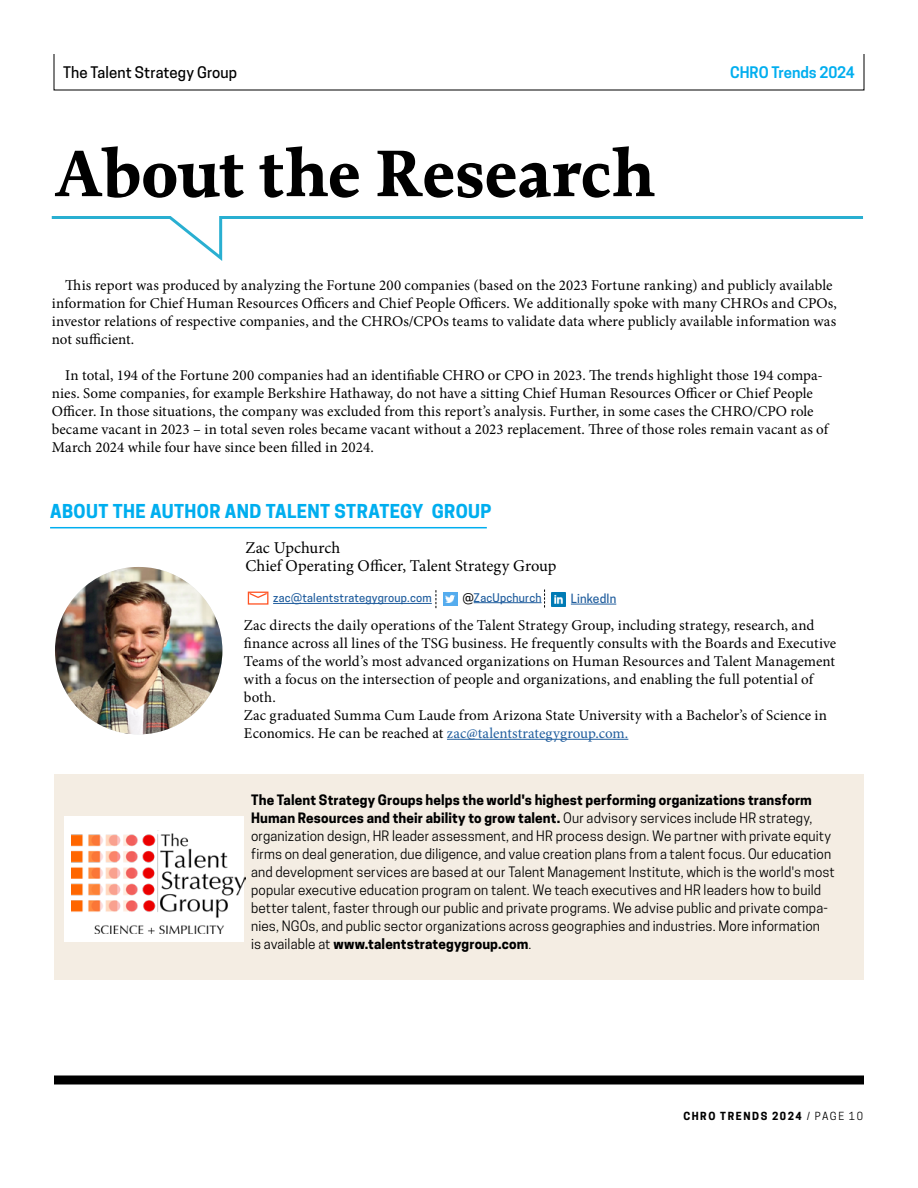
<style>
.page{position:relative;width:918px;height:1188px;background:#fff}
.page>*{position:absolute;margin:0;border:0;box-sizing:border-box;transform-origin:0 0}
.t1{font:700 69.45px "Proforma";letter-spacing:-.01em;color:#000}
.t2{font:700 18px "Cooper Hewitt";letter-spacing:.02em;color:#00aeef}
.t3{font:16.5px/18px "Minion Pro";color:#000}
.t4{font:15px/18px "Minion Pro";letter-spacing:.005em;color:#000}
.t5{font:500 15px "Cooper Hewitt";letter-spacing:.005em;color:#000}
.t6{font:600 15px "Cooper Hewitt";letter-spacing:-.005em;color:#00aeef}
.t7{font:13.5px/18px "Cooper Hewitt";letter-spacing:.01em;color:#000}
.t8{font:500 12px "Cooper Hewitt";letter-spacing:.015em;color:#215e9e}
.t9{font:500 11.25px "Cooper Hewitt";letter-spacing:.015em;color:#215e9e}
.t10{font:700 10.5px "Cooper Hewitt";letter-spacing:.15em;color:#000}
.s1{color:#000}
.s2{color:#215e9e}
.s3{font-weight:700}
.s4{font-weight:400}
</style>
<div class="page">
<div style="left:54px;top:1076px;width:810px;height:8px;background:#000"></div>
<div style="left:54px;top:774px;width:810px;height:205px;background:#f4ede3"></div>
<svg style="left:51px;top:216px;width:812px;height:45px"></svg>
<hr style="left:447px;top:739px;width:181px;height:1px;background:#215e9e">
<img style="left:55px;top:567px;width:167px;height:167px;border-radius:84px">
<div style="left:248px;top:592px;width:20px;height:13px;border:1px solid #ff5424"></div>
<svg style="left:248px;top:592px;width:20px;height:7px"></svg>
<hr style="left:273px;top:603px;width:159px;height:1px;background:#215e9e">
<svg style="left:436px;top:590px;width:1px;height:18px"></svg>
<hr style="left:571px;top:604px;width:45px;height:1px;background:#215e9e">
<svg style="left:544px;top:590px;width:1px;height:18px"></svg>
<img style="left:551px;top:592px;width:14px;height:15px">
<hr style="left:50px;top:527px;width:437px;height:1px;background:#00aeef">
<hr style="left:474px;top:602px;width:68px;height:1px;background:#215e9e">
<img style="left:443px;top:592px;width:14px;height:14px">
<div style="left:65px;top:816px;width:179px;height:126px;background:#fff"></div>
<img style="left:72px;top:830px;width:173px;height:104px">
<p class="t5" style="left:63px;top:63px;width:176px">The Talent Strategy Group</p>
<p class="t6" style="left:730px;top:63px;width:126px">CHRO Trends 2024</p>
<h1 class="t1" style="left:54px;top:129px;width:604px">About the Research</h1>
<p class="t4" style="left:52px;top:276px;width:787px;text-indent:14px">This report was produced by analyzing the Fortune 200 companies (based on the 2023 Fortune ranking) and publicly available information for Chief Human Resources Officers and Chief People Officers. We additionally spoke with many CHROs and CPOs, investor relations of respective companies, and the CHROs/CPOs teams to validate data where publicly available information was not sufficient.</p>
<p class="t4" style="left:52px;top:366px;width:778px;text-indent:14px">In total, 194 of the Fortune 200 companies had an identifiable CHRO or CPO in 2023. The trends highlight those 194 compa&shy;nies. Some companies, for example Berkshire Hathaway, do not have a sitting Chief Human Resources Officer or Chief People Officer. In those situations, the company was excluded from this report’s analysis. Further, in some cases the CHRO/CPO role became vacant in 2023 – in total seven roles became vacant without a 2023 replacement. Three of those roles remain vacant as of March 2024 while four have since been filled in 2024.</p>
<p class="t2" style="left:50px;top:501px;width:443px">ABOUT THE AUTHOR AND TALENT STRATEGY GROUP</p>
<p class="t3" style="left:246px;top:539px;width:312px">Zac Upchurch<br>Chief Operating Officer, Talent Strategy Group</p>
<p class="t9" style="left:273px;top:592px;width:160px">zac@talentstrategygroup.com</p>
<p class="t9" style="left:463px;top:591px;width:80px"><span class="s1">@</span>ZacUpchurch</p>
<p class="t8" style="left:571px;top:591px;width:47px">LinkedIn</p>
<p class="t4" style="left:244px;top:616px;width:594px">Zac directs the daily operations of the Talent Strategy Group, including strategy, research, and finance across all lines of the TSG business. He frequently consults with the Boards and Executive Teams of the world’s most advanced organizations on Human Resources and Talent Management with a focus on the intersection of people and organizations, and enabling the full potential of both.<br>Zac graduated Summa Cum Laude from Arizona State University with a Bachelor’s of Science in Economics. He can be reached at <span class="s2">zac@talentstrategygroup.com.</span></p>
<p class="t7" style="left:251px;top:791px;width:585px"><span class="s3">The Talent Strategy Groups helps the world's highest performing organizations transform Human Resources and their ability to grow talent.</span> Our advisory services include HR strategy, organization design, HR leader assessment, and HR process design. We partner with private equity firms on deal generation, due diligence, and value creation plans from a talent focus. Our education and development services are based at our Talent Management Institute, which is the world's most popular executive education program on talent. We teach executives and HR leaders how to build better talent, faster through our public and private programs. We advise public and private compa&shy;nies, NGOs, and public sector organizations across geographies and industries. More information<br>is available at <span class="s3">www.talentstrategygroup.com</span>.</p>
<p class="t10" style="left:683px;top:1110px;width:181px">CHRO TRENDS 2024 <span class="s4">/ PAGE 10</span></p>
</div>
